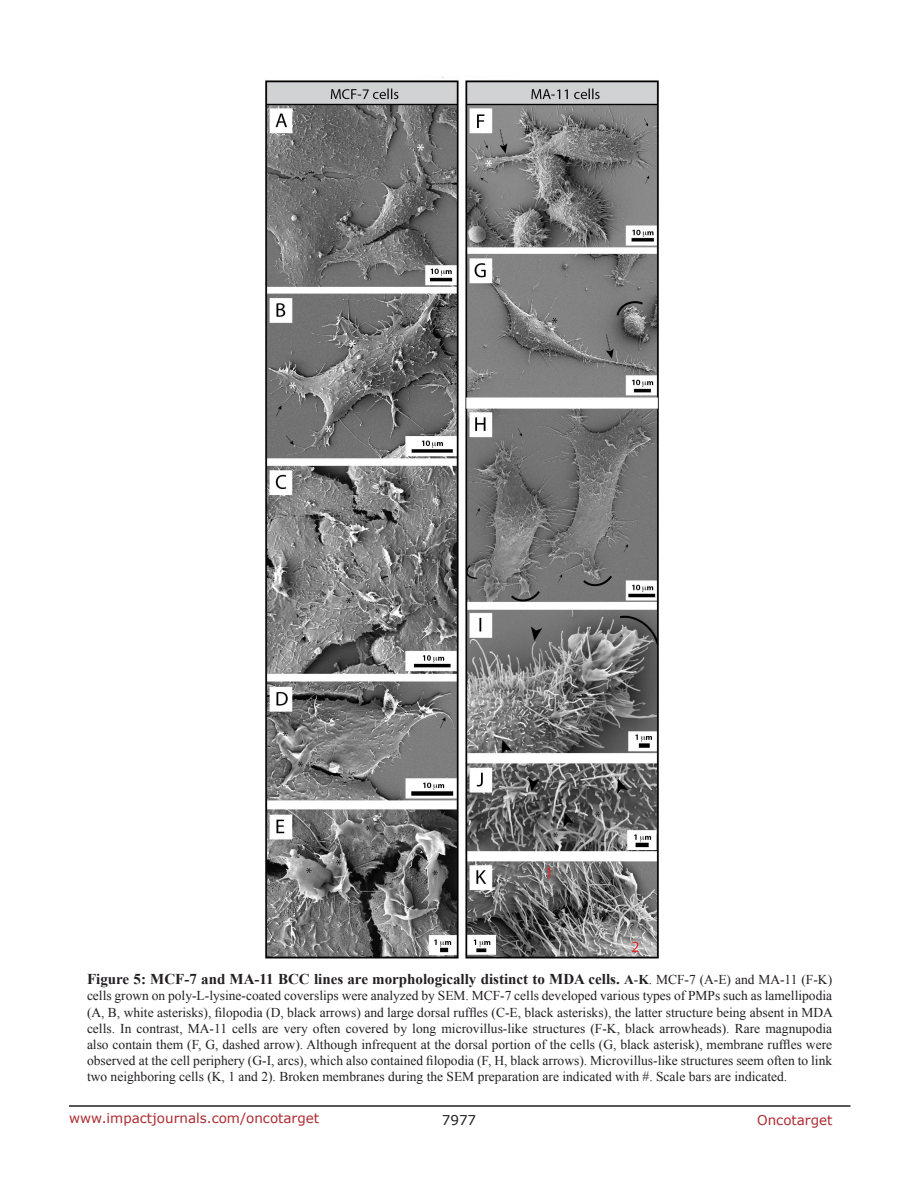
<style>
.page{position:relative;width:918px;height:1188px;background:#fff}
.page>*{position:absolute;margin:0;border:0;box-sizing:border-box;transform-origin:0 0}
.FigureText{font:700 15px "Times New Roman";color:#231f20}
.FigureText-2{font:13.5px/16.2px "Times New Roman";color:#221f22;text-align:justify}
.t1{font:13.5px "Verdana";color:#ac2b31}
.t2{font:13.5px "Verdana";color:#221f22}
.s1{color:#221f22}
.s2{font-size:13.5px;color:#221f22}
.s3{font-weight:400;font-size:13.5px;color:#221f22}
.s4{font-weight:400;font-size:13.5px}
.s5{color:#231f20}
</style>
<div class="page">
<hr style="left:69px;top:1105px;width:781px;height:2px;background:#231f20">
<img style="left:265px;top:77px;width:394px;height:882px">
<p class="FigureText" style="left:87px;top:969px;width:747px"><span class="s1">Figure 5:</span> MCF-7 and MA-11 BCC lines are morphologically distinct to <span class="s1">MDA cells.</span> <span class="s2">A</span><span class="s3">-</span><span class="s2">K</span><span class="s3">.</span> <span class="s4">MCF-7 (A-E) and MA-11 (F-K)</span></p>
<p class="FigureText-2" style="left:87px;top:988px;width:747px"><span class="s5">cells</span> grown on poly-L-lysine-coated coverslips were analyzed by SEM. <span class="s5">MCF-7 cells developed</span> various types of PMPs such as lamellipodia (A, B, white asterisks), filopodia (D, black arrows) and large dorsal ruffles (C-E, black asterisks), the latter structure being absent in MDA cells. In contrast, MA-11 cells are very often covered by long microvillus-like structures (F-K, black arrowheads). Rare magnupodia also contain them (F, G, dashed arrow). Although infrequent at the dorsal portion of the cells (G, black asterisk), membrane ruffles were observed at the cell periphery (G-I, arcs), which also contained filopodia (F, H, black arrows). Microvillus-like structures seem often to link two neighboring cells (K, 1 and 2). Broken membranes during the SEM preparation are indicated with #. Scale bars are indicated.</p>
<p class="t1" style="left:69px;top:1109px;width:252px">www.impactjournals.com/oncotarget</p>
<p class="t2" style="left:442px;top:1111px;width:36px">7977</p>
<p class="t1" style="left:757px;top:1111px;width:77px">Oncotarget</p>
</div>
